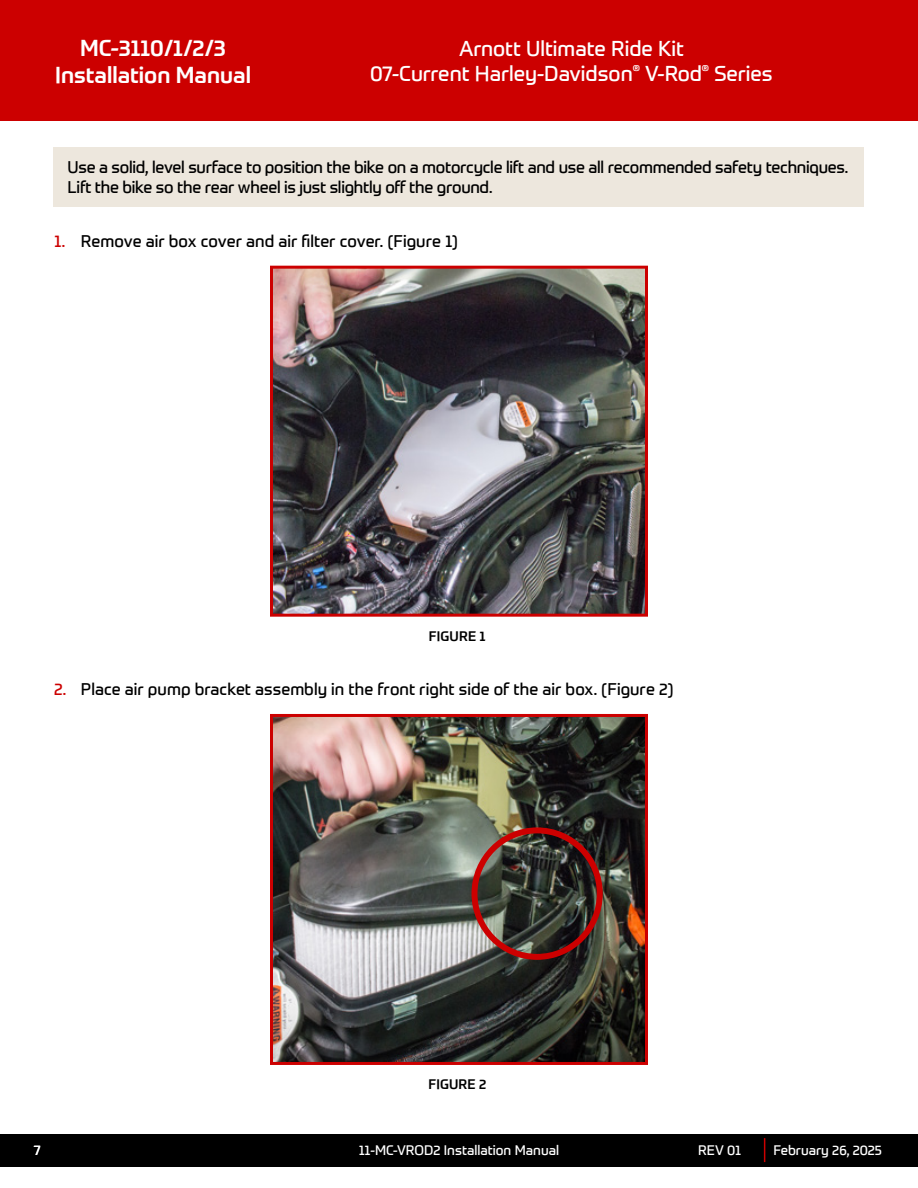
<style>
.page{position:relative;width:918px;height:1188px;background:#fff}
.page>*{position:absolute;margin:0;border:0;box-sizing:border-box;transform-origin:0 0}
.t1{font:500 22.5px/27px "Prometo";color:#fff;text-align:center}
.t2{font:21px/25.2px "Prometo";color:#fff;text-align:center}
.t3{font:16.5px/19.8px "Prometo";letter-spacing:-.015em;color:#000}
.t4{font:13.5px "Prometo";color:#fff}
.t5{font:500 13.5px "Prometo";letter-spacing:.01em;color:#000}
.s1{color:#c00}
</style>
<div class="page">
<div style="left:0;top:1134px;width:918px;height:32px;background:#000"></div>
<svg style="left:764px;top:1138px;width:1px;height:24px"></svg>
<div style="left:54px;top:147px;width:810px;height:60px;background:#ede7dd"></div>
<img style="left:274px;top:270px;width:370px;height:343px">
<div style="left:270px;top:266px;width:378px;height:351px;border:3px solid #c00"></div>
<img style="left:274px;top:718px;width:370px;height:343px">
<div style="left:472px;top:827px;width:131px;height:133px;border:6px solid #c00;border-radius:50%"></div>
<div style="left:270px;top:714px;width:378px;height:351px;border:3px solid #c00"></div>
<div style="left:0;top:0;width:918px;height:120px;background:#c00"></div>
<h1 class="t1" style="left:55px;top:34px;width:197px">MC-3110/1/2/3<br>Installation Manual</h1>
<p class="t2" style="left:370px;top:35px;width:404px">Arnott Ultimate Ride Kit<br>07-Current Harley-Davidson<sup>®</sup> V-Rod<sup>®</sup> Series</p>
<p class="t3" style="left:67px;top:157px;width:782px">Use a solid, level surface to position the bike on a motorcycle lift and use all recommended safety techniques.<br>Lift the bike so the rear wheel is just slightly off the ground.</p>
<p class="t3" style="left:54px;top:231px;width:406px"><span class="s1">1.</span> Remove air box cover and air filter cover. (Figure 1)</p>
<p class="t5" style="left:429px;top:627px;width:58px">FIGURE 1</p>
<p class="t3" style="left:54px;top:679px;width:621px"><span class="s1">2.</span> Place air pump bracket assembly in the front right side of the air box. (Figure 2)</p>
<p class="t5" style="left:428px;top:1076px;width:59px">FIGURE 2</p>
<p class="t4" style="left:375px;top:1142px;width:170px">XX-xxxx Installation Manual</p>
<p class="t4" style="left:698px;top:1142px;width:45px">REV 01</p>
<p class="t4" style="left:774px;top:1142px;width:110px">February 26, 2025</p>
<p class="t4" style="left:34px;top:1142px;width:9px">7</p>
<p class="t4" style="left:359px;top:1142px;width:202px">11-MC VROD2 Installation Manual</p>
</div>
